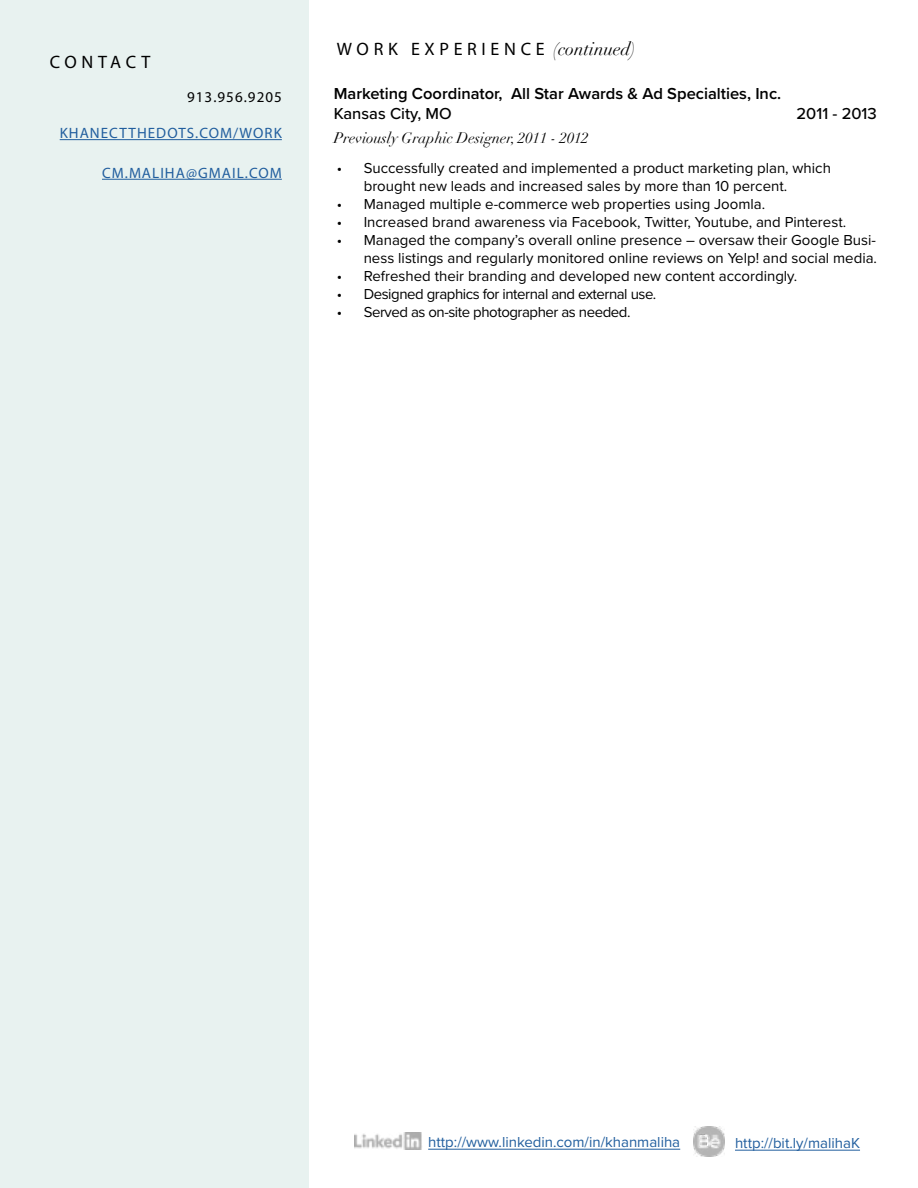
<style>
.page{position:relative;width:918px;height:1188px;background:#fff}
.page>*{position:absolute;margin:0;border:0;box-sizing:border-box;transform-origin:0 0}
.t1{font:18px "Myriad Pro";letter-spacing:.26em;color:#000}
.t2{font:600 16.5px "Proxima Nova";color:#000}
.t3{font:500 16.5px "Proxima Nova";color:#000}
.t4{font:15px/18px "Proxima Nova";color:#000}
.t5{font:15px "Proxima Nova";letter-spacing:-.03em;color:#000}
.t6{font:15px "Proxima Nova";color:#215e9e}
.t7{font:15px "Myriad Pro";letter-spacing:.07em;color:#215e9e}
.t8{font:italic 15px "Didot";color:#000}
.t9{font:15px "Myriad Pro";letter-spacing:.07em;color:#000}
.s1{font-family:"Didot";font-style:italic}
</style>
<div class="page">
<div style="left:0;top:0;width:308px;height:1188px;background:#e8f2f0"></div>
<img style="left:354px;top:1133px;width:68px;height:17px">
<hr style="left:428px;top:1149px;width:252px;height:1px;background:#215e9e">
<img style="left:694px;top:1126px;width:31px;height:31px">
<hr style="left:735px;top:1150px;width:125px;height:1px;background:#215e9e">
<hr style="left:60px;top:139px;width:222px;height:1px;background:#215e9e">
<hr style="left:102px;top:179px;width:180px;height:1px;background:#215e9e">
<p class="t1" style="left:50px;top:50px;width:102px">CONTACT</p>
<p class="t9" style="left:187px;top:88px;width:96px">913.956.9205</p>
<p class="t7" style="left:60px;top:124px;width:224px">KHANECTTHEDOTS.COM/WORK</p>
<p class="t7" style="left:102px;top:163px;width:181px">CM.MALIHA@GMAIL.COM</p>
<p class="t1" style="left:337px;top:38px;width:300px">WORK EXPERIENCE <span class="s1">(continued)</span></p>
<p class="t2" style="left:334px;top:82px;width:449px">Marketing Coordinator, All Star Awards &amp; Ad Specialties, Inc.</p>
<p class="t3" style="left:334px;top:101px;width:120px">Kansas City, MO</p>
<p class="t3" style="left:797px;top:101px;width:82px">2011 - 2013</p>
<p class="t8" style="left:334px;top:129px;width:257px">Previously Graphic Designer, 2011 - 2012</p>
<p class="t4" style="left:364px;top:159px;width:469px;text-indent:-27px">• Successfully created and implemented a product marketing plan, which brought new leads and increased sales by more than 10 percent.</p>
<p class="t4" style="left:337px;top:195px;width:430px">• Managed multiple e-commerce web properties using Joomla.</p>
<p class="t4" style="left:337px;top:213px;width:511px">• Increased brand awareness via Facebook, Twitter, Youtube, and Pinterest.</p>
<p class="t4" style="left:337px;top:231px;width:542px;text-align:right">• Managed the company’s overall online presence – oversaw their Google Busi&shy;ness listings and regularly monitored online reviews on Yelp! and social media.</p>
<p class="t4" style="left:337px;top:267px;width:462px">• Refreshed their branding and developed new content accordingly.</p>
<p class="t5" style="left:337px;top:283px;width:321px">• Designed graphics for internal and external use.</p>
<p class="t5" style="left:337px;top:301px;width:295px">• Served as on-site photographer as needed.</p>
<p class="t6" style="left:428px;top:1131px;width:254px">http://www.linkedin.com/in/khanmaliha</p>
<p class="t6" style="left:735px;top:1132px;width:127px">http://bit.ly/malihaK</p>
</div>
